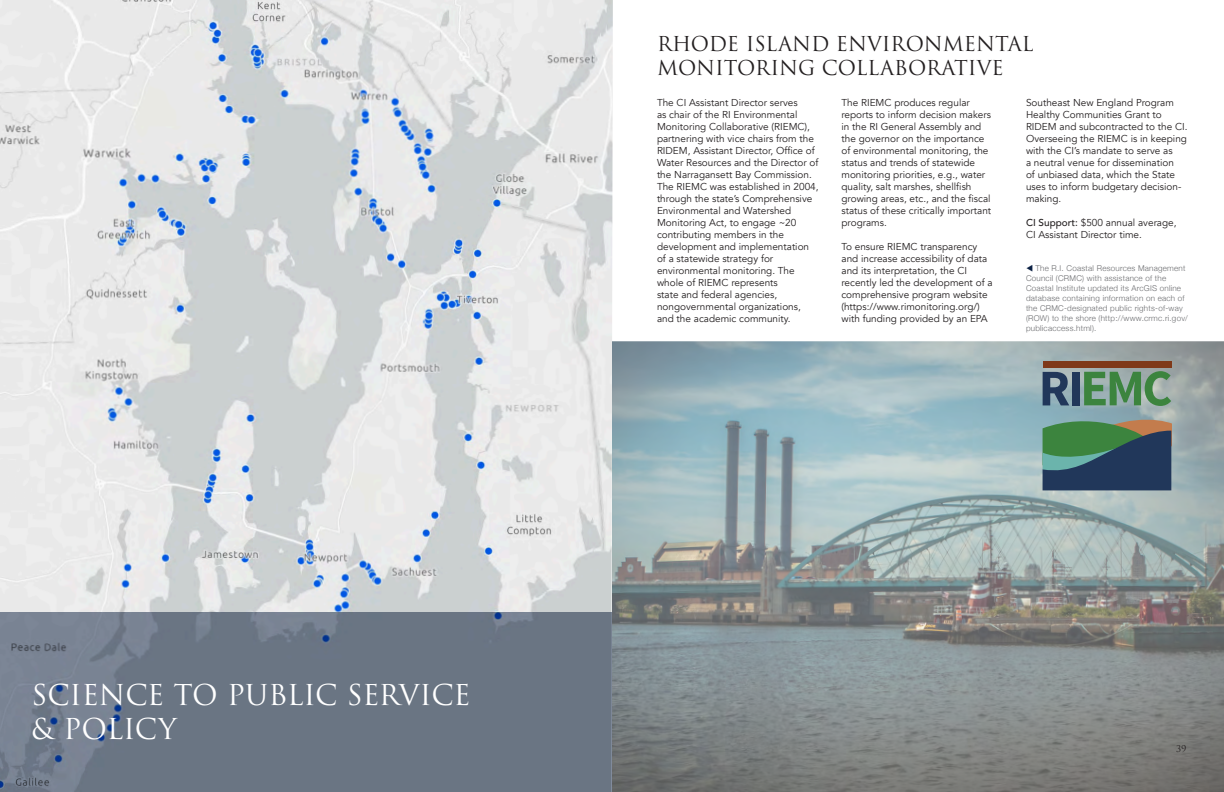
<style>
.page{position:relative;width:1224px;height:792px;background:#fff}
.page>*{position:absolute;margin:0;border:0;box-sizing:border-box;transform-origin:0 0}
.t1{font:700 51.5px "Source Sans Pro";letter-spacing:-.05em;color:#3c843e}
.t2{font:28px "Trajan Pro 3";letter-spacing:-.015em;color:#fff}
.Headers{font:20px/24px "Trajan Pro 3";color:#231f20}
.t3{font:10px/12px "Avenir";color:#231f20}
.t4{font:9px "Trajan Pro 3";color:#231f20}
.t5{font:300 8px/10px "Helvetica Neue";letter-spacing:.03em;color:#6c6d70}
.s1{font-weight:500}
.s2{color:#0c2144}
.s3{color:#21375a}
</style>
<div class="page">
<img style="left:0;top:0;width:613px;height:613px">
<div style="left:0;top:613px;width:612px;height:179px;background:linear-gradient(to right,#727c8c,#677280)"></div>
<img style="left:612px;top:341px;width:612px;height:451px">
<div style="left:1043px;top:361px;width:128px;height:7px;background:#7f3919"></div>
<svg style="left:1043px;top:411px;width:128px;height:79px"></svg>
<p class="t2" style="left:31px;top:676px;width:441px">SCIENCE TO PUBLIC SERVICE</p>
<p class="t2" style="left:31px;top:709px;width:147px">&amp; POLICY</p>
<p class="Headers" style="left:657px;top:33px;width:378px">RHODE ISLAND ENVIRONMENTAL<br>MONITORING COLLABORATIVE</p>
<p class="t3" style="left:657px;top:97px;width:163px">The CI Assistant Director serves<br>as chair of the RI Environmental<br>Monitoring Collaborative (RIEMC), partnering with vice chairs from the<br>RIDEM, Assistant Director, Office of<br>Water Resources and the Director of the Narragansett Bay Commission.<br>The RIEMC was established in 2004, through the state’s Comprehensive<br>Environmental and Watershed<br>Monitoring Act, to engage ~20 contributing members in the development and implementation of a statewide strategy for environmental monitoring. The whole of RIEMC represents<br>state and federal agencies, nongovernmental organizations, and the academic community.</p>
<p class="t3" style="left:842px;top:97px;width:151px">The RIEMC produces regular reports to inform decision makers in the RI General Assembly and the governor on the importance of environmental monitoring, the status and trends of statewide monitoring priorities, e.g., water quality, salt marshes, shellfish growing areas, etc., and the fiscal status of these critically important programs.</p>
<p class="t3" style="left:842px;top:241px;width:153px">To ensure RIEMC transparency and increase accessibility of data and its interpretation, the CI recently led the development of a comprehensive program website (https://www.rimonitoring.org/) with funding provided by an EPA</p>
<p class="t3" style="left:1026px;top:97px;width:163px">Southeast New England Program<br>Healthy Communities Grant to<br>RIDEM and subcontracted to the CI.</p>
<p class="t3" style="left:1026px;top:133px;width:163px">Overseeing the RIEMC is in keeping with the CI’s mandate to serve as<br>a neutral venue for dissemination<br>of unbiased data, which the State uses to inform budgetary decision&shy;making.</p>
<p class="t3" style="left:1026px;top:217px;width:152px"><span class="s1">CI Support:</span> $500 annual average,<br>CI Assistant Director time.</p>
<p class="t5" style="left:1026px;top:263px;width:163px"><span class="s2">▼</span> The R.I. Coastal Resources Management Council (CRMC) with assistance of the Coastal Institute updated its ArcGIS online database containing information on each of the CRMC-designated public rights-of-way (ROW) to the shore (http://www.crmc.ri.gov/ publicaccess.html).</p>
<p class="t1" style="left:1039px;top:355px;width:135px"><span class="s3">RI</span>EMC</p>
<p class="t4" style="left:1176px;top:742px;width:12px">39</p>
</div>
